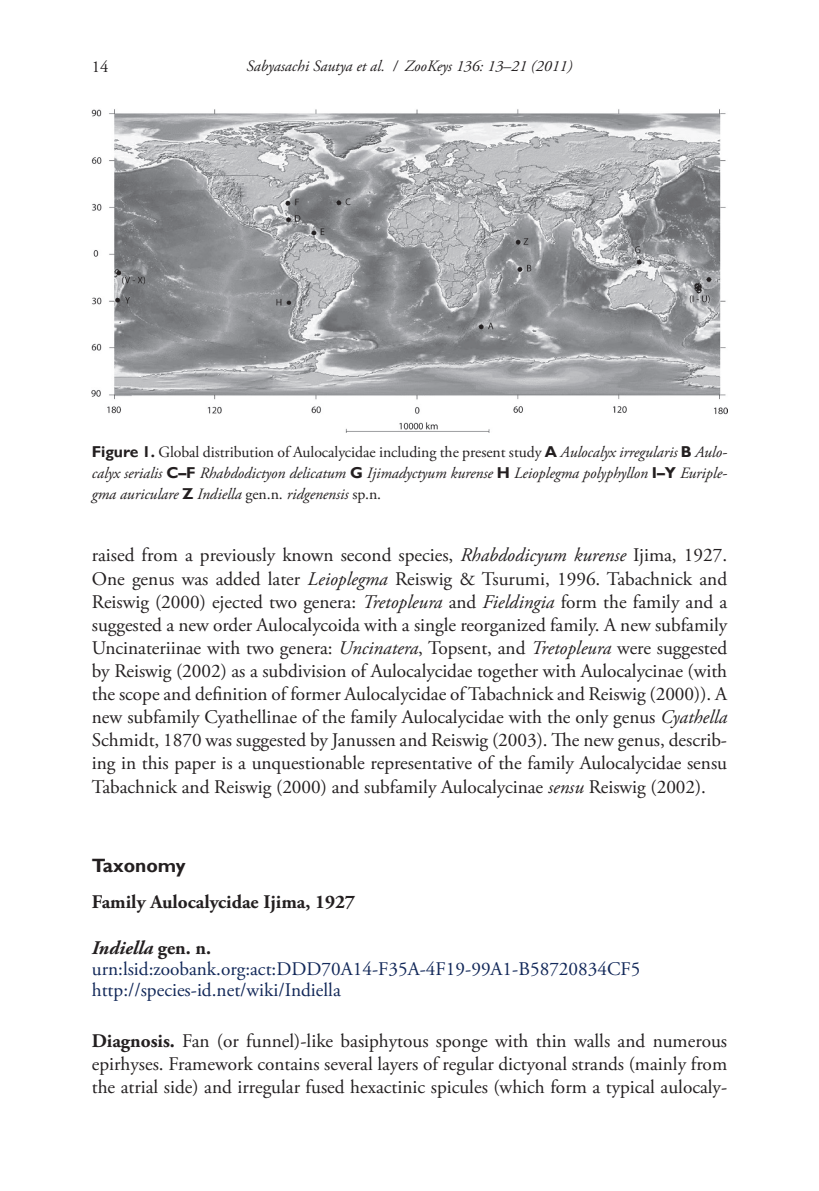
<style>
.page{position:relative;width:819px;height:1191px;background:#fff}
.page>*{position:absolute;margin:0;border:0;box-sizing:border-box;transform-origin:0 0}
.t1{font:19.25px/23.1px "Adobe Garamond Pro";color:#231f20;text-align:justify}
.t2{font:19.25px/21px "Adobe Garamond Pro";color:#122859}
.t3{font:700 19.25px "Adobe Garamond Pro";color:#231f20}
.t4{font:700 19.25px "Gill Sans";color:#231f20}
.t5{font:16.62px "Adobe Garamond Pro";color:#231f20}
.t6{font:italic 15.75px/21px "Adobe Garamond Pro";letter-spacing:-.005em;color:#231f20;text-align:justify}
.s1{font-family:"Gill Sans";font-weight:700;font-style:normal}
.s2{font-style:normal}
.s3{font-style:italic}
.s4{font-weight:700;font-style:italic;color:#231f20}
.s5{font-weight:700;color:#231f20}
.s6{font-weight:700}
</style>
<div class="page">
<img style="left:92px;top:109px;width:635px;height:324px">
<p class="t5" style="left:92px;top:56px;width:18px">14</p>
<p class="t6" style="left:246px;top:56px;width:327px">Sabyasachi Sautya et al. / ZooKeys 136: 13–21 (2011)</p>
<p class="t6" style="left:92px;top:442px;width:636px"><span class="s1">Figure 1.</span> <span class="s2">Global distribution of Aulocalycidae including the present study</span> <span class="s1">A</span> Aulocalyx irregularis <span class="s1">B</span> Aulo&shy;calyx serialis <span class="s1">C–F</span> Rhabdodictyon delicatum <span class="s1">G</span> Ijimadyctyum kurense <span class="s1">H</span> Leioplegma polyphyllon <span class="s1">I–Y</span> Euriple&shy;gma auriculare <span class="s1">Z</span> Indiella <span class="s2">gen.n.</span> ridgenensis <span class="s2">sp.n.</span></p>
<p class="t1" style="left:92px;top:544px;width:637px">raised from a previously known second species, <span class="s3">Rhabdodicyum kurense</span> Ijima, 1927.<br>One genus was added later <span class="s3">Leioplegma</span> Reiswig &amp; Tsurumi, 1996. Tabachnick and Reiswig (2000) ejected two genera: <span class="s3">Tretopleura</span> and <span class="s3">Fieldingia</span> form the family and a suggested a new order Aulocalycoida with a single reorganized family. A new subfamily Uncinateriinae with two genera: <span class="s3">Uncinatera</span>, Topsent, and <span class="s3">Tretopleura</span> were suggested by Reiswig (2002) as a subdivision of Aulocalycidae together with Aulocalycinae (with the scope and definition of former Aulocalycidae of Tabachnick and Reiswig (2000)). A new subfamily Cyathellinae of the family Aulocalycidae with the only genus <span class="s3">Cyathella </span>Schmidt, 1870 was suggested by Janussen and Reiswig (2003). The new genus, describ&shy;ing in this paper is a unquestionable representative of the family Aulocalycidae sensu Tabachnick and Reiswig (2000) and subfamily Aulocalycinae <span class="s3">sensu</span> Reiswig (2002).</p>
<p class="t4" style="left:92px;top:853px;width:95px">Taxonomy</p>
<p class="t3" style="left:92px;top:890px;width:265px">Family Aulocalycidae Ijima, 1927</p>
<p class="t2" style="left:92px;top:938px;width:550px"><span class="s4">Indiella</span> <span class="s5">gen. n. </span>urn:lsid:zoobank.org:act:DDD70A14-F35A-4F19-99A1-B58720834CF5 http://species-id.net/wiki/Indiella</p>
<p class="t1" style="left:92px;top:1029px;width:637px"><span class="s6">Diagnosis.</span> Fan (or funnel)-like basiphytous sponge with thin walls and numerous epirhyses. Framework contains several layers of regular dictyonal strands (mainly from the atrial side) and irregular fused hexactinic spicules (which form a typical aulocaly-</p>
</div>
